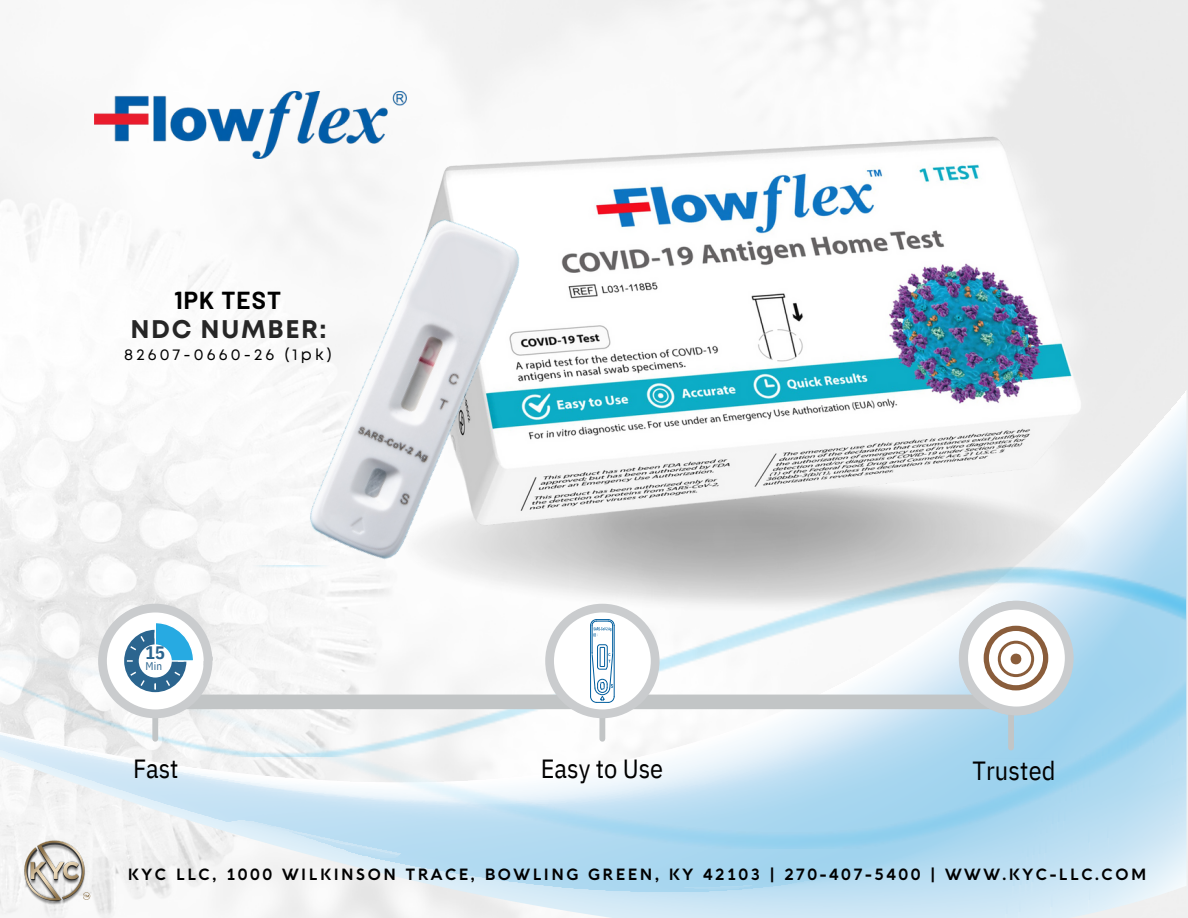
<style>
.page{position:relative;width:1188px;height:918px;background:#fff}
.page>*{position:absolute;margin:0;border:0;box-sizing:border-box;transform-origin:0 0}
.t1{font:26.25px "IBM Plex Sans Cond";letter-spacing:-.005em;color:#000}
.t2{font:700 25.5px "Mont";letter-spacing:.06em;color:#262626}
.t3{font:700 24px "Barlow";letter-spacing:.045em;color:#000}
.t4{font:700 18px "IBM Plex Sans Cond";color:#2b658f}
.t5{font:700 15.9px "Aquawax Pro";letter-spacing:.16em;color:#000}
.t6{font:15.75px "Mont";letter-spacing:.2em;color:#000}
.t7{font:11.1px "IBM Plex Sans Cond";color:#2b658f}
</style>
<div class="page">
<img style="left:0;top:575px;width:1188px;height:343px">
<img style="left:0;top:758px;width:1186px;height:91px">
<img style="left:0;top:575px;width:1186px;height:183px">
<img style="left:22px;top:839px;width:65px;height:67px">
<svg style="left:83px;top:892px;width:7px;height:8px"></svg>
<img style="left:693px;top:575px;width:404px;height:35px">
<img style="left:693px;top:101px;width:495px;height:474px">
<div style="left:147px;top:695px;width:896px;height:14px;background:#c2c5c6"></div>
<div style="left:1008px;top:697px;width:6px;height:51px;background:#c2c5c6"></div>
<svg style="left:967px;top:605px;width:106px;height:106px"></svg>
<div style="left:599px;top:689px;width:6px;height:50px;background:#c2c5c6"></div>
<svg style="left:550px;top:608px;width:105px;height:106px"></svg>
<div style="left:545px;top:604px;width:115px;height:114px;border:9px solid #caccce;border-radius:50%"></div>
<svg style="left:590px;top:695px;width:25px;height:8px"></svg>
<div style="left:152px;top:689px;width:6px;height:50px;background:#c2c5c6"></div>
<svg style="left:103px;top:608px;width:105px;height:106px"></svg>
<div style="left:98px;top:604px;width:114px;height:114px;border:9px solid #caccce;border-radius:50%"></div>
<div style="left:959px;top:601px;width:115px;height:114px;border:9px solid #caccce;border-radius:50%"></div>
<svg style="left:984px;top:626px;width:64px;height:64px"></svg>
<img style="left:0;top:0;width:693px;height:695px">
<p class="t3" style="left:174px;top:285px;width:108px">1PK TEST</p>
<p class="t2" style="left:131px;top:319px;width:197px">NDC NUMBER:</p>
<p class="t6" style="left:124px;top:349px;width:209px">82607-0660-26 (1pk)</p>
<p class="t4" style="left:145px;top:640px;width:21px">15</p>
<p class="t7" style="left:145px;top:658px;width:18px">Min</p>
<p class="t1" style="left:133px;top:752px;width:47px">Fast</p>
<p class="t1" style="left:541px;top:751px;width:124px">Easy to Use</p>
<p class="t1" style="left:972px;top:753px;width:85px">Trusted</p>
<p class="t5" style="left:128px;top:866px;width:1020px">KYC LLC, 1000 WILKINSON TRACE, BOWLING GREEN, KY 42103 | 270-407-5400 | WWW.KYC-LLC.COM</p>
</div>
